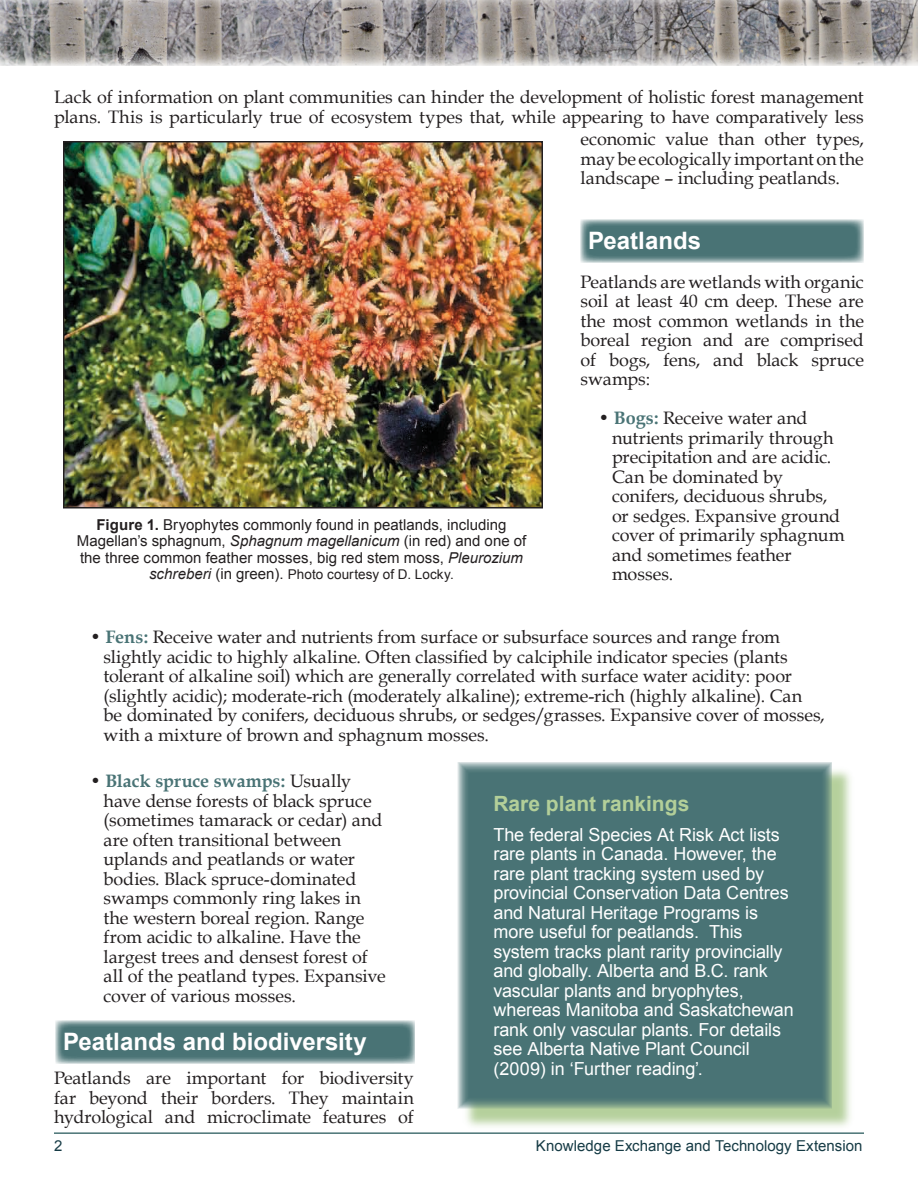
<style>
.page{position:relative;width:918px;height:1188px;background:#fff}
.page>*{position:absolute;margin:0;border:0;box-sizing:border-box;transform-origin:0 0}
.t1{font:700 24px "Arial";color:#fff}
.t2{font:700 21px "Arial";color:#b3cf99}
.t3{font:18px/19.5px "Book Antiqua";color:#231f20}
.t4{font:18px/19.5px "Arial";letter-spacing:-.01em;color:#fff}
.t5{font:15px/16.5px "Arial";color:#231f20;text-align:center}
.t6{font:15px "Arial";color:#163b45}
.t7{font:13.5px "Arial";letter-spacing:.005em;color:#231f20}
.s1{font-weight:700}
.s2{font-style:italic}
.s3{font-style:italic;font-size:15px}
.s4{font-size:15px}
.s5{font-weight:700;color:#497375}
</style>
<div class="page">
<hr style="left:54px;top:1132px;width:810px;height:2px;background:#497375">
<img style="left:0;top:0;width:918px;height:66px">
<div style="left:461px;top:766px;width:395px;height:366px;background:#b3cf99;opacity:.97"></div>
<div style="left:457px;top:762px;width:375px;height:346px;background:#497375"></div>
<svg style="left:56px;top:1020px;width:359px;height:43px;background:#5d8284"></svg>
<img style="left:66px;top:144px;width:474px;height:361px">
<div style="left:63px;top:141px;width:480px;height:367px;border:2px solid #231f20"></div>
<svg style="left:581px;top:219px;width:283px;height:43px;background:#5e8385"></svg>
<p class="t3" style="left:54px;top:87px;width:811px">Lack of information on plant communities can hinder the development of holistic forest management plans. This is particularly true of ecosystem types that, while appearing to have comparatively less</p>
<p class="t5" style="left:77px;top:517px;width:451px"><span class="s1">Figure 1.</span> Bryophytes commonly found in peatlands, including<br>Magellan’s sphagnum, <span class="s2">Sphagnum magellanicum</span> (in red) and one of the three common feather mosses, big red stem moss, <span class="s2">Pleurozium</span></p>
<p class="t7" style="left:149px;top:566px;width:306px"><span class="s3">schreberi</span> <span class="s4">(in green).</span> Photo courtesy of D. Locky.</p>
<p class="t3" style="left:580px;top:129px;width:285px;text-align:justify">economic value than other types, may be ecologically important on the landscape – including peatlands.</p>
<h1 class="t1" style="left:588px;top:225px;width:115px">Peatlands</h1>
<p class="t3" style="left:580px;top:271px;width:285px;text-align:justify">Peatlands are wetlands with organic soil at least 40 cm deep. These are the most common wetlands in the boreal region and are comprised of bogs, fens, and black spruce swamps:</p>
<p class="t3" style="left:612px;top:408px;width:234px;text-indent:-14px">• <span class="s5">Bogs:</span> Receive water and nutrients primarily through precipitation and are acidic.<br>Can be dominated by conifers, deciduous shrubs, or sedges. Expansive ground cover of primarily sphagnum and sometimes feather mosses.</p>
<p class="t3" style="left:103px;top:627px;width:723px;text-indent:-13px">• <span class="s5">Fens:</span> Receive water and nutrients from surface or subsurface sources and range from slightly acidic to highly alkaline. Often classified by calciphile indicator species (plants tolerant of alkaline soil) which are generally correlated with surface water acidity: poor (slightly acidic); moderate-rich (moderately alkaline); extreme-rich (highly alkaline). Can be dominated by conifers, deciduous shrubs, or sedges/grasses. Expansive cover of mosses, with a mixture of brown and sphagnum mosses.</p>
<p class="t3" style="left:104px;top:771px;width:284px;text-indent:-14px">• <span class="s5">Black spruce swamps:</span> Usually have dense forests of black spruce (sometimes tamarack or cedar) and are often transitional between uplands and peatlands or water bodies. Black spruce-dominated swamps commonly ring lakes in the western boreal region. Range from acidic to alkaline. Have the largest trees and densest forest of all of the peatland types. Expansive cover of various mosses.</p>
<p class="t2" style="left:494px;top:790px;width:197px">Rare plant rankings</p>
<p class="t4" style="left:494px;top:825px;width:302px">The federal Species At Risk Act lists rare plants in Canada. However, the rare plant tracking system used by provincial Conservation Data Centres and Natural Heritage Programs is more useful for peatlands. This system tracks plant rarity provincially and globally. Alberta and B.C. rank vascular plants and bryophytes, whereas Manitoba and Saskatchewan rank only vascular plants. For details see Alberta Native Plant Council (2009) in ‘Further reading’.</p>
<h1 class="t1" style="left:63px;top:1026px;width:305px">Peatlands and biodiversity</h1>
<p class="t3" style="left:54px;top:1068px;width:361px;text-align:justify">Peatlands are important for biodiversity far beyond their borders. They maintain hydrological and microclimate features of</p>
<p class="t6" style="left:54px;top:1136px;width:10px">2</p>
<p class="t6" style="left:536px;top:1136px;width:328px">Knowledge Exchange and Technology Extension</p>
</div>
